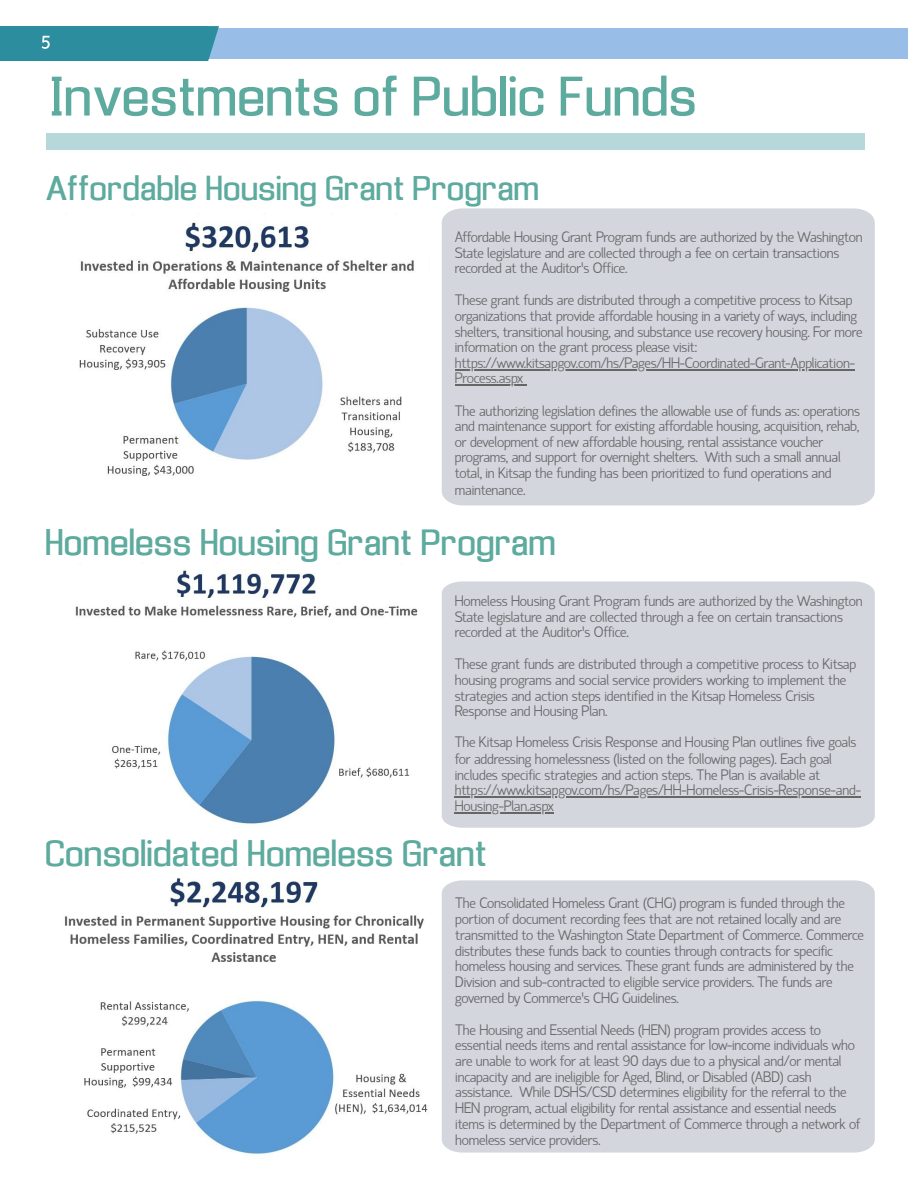
<style>
.page{position:relative;width:918px;height:1188px;background:#fff}
.page>*{position:absolute;margin:0;border:0;box-sizing:border-box;transform-origin:0 0}
.t1{font:51.9px "Enigmatic";color:#5daa9e}
.t2{font:34.5px "Enigmatic";color:#5daa9e}
.t3{font:32.4px "Enigmatic";color:#5daa9e}
.t4{font:300 15.15px/15.8px "Hattori Hanzo";letter-spacing:-.015em;color:#666}
</style>
<div class="page">
<div style="left:0;top:28px;width:907px;height:30px;background:#98bde7"></div>
<hr style="left:0;top:26px;width:2px;height:34px;background:#2c8d9e">
<div style="left:2px;top:26px;width:205px;height:34px;background:#2c8d9e"></div>
<svg style="left:207px;top:26px;width:12px;height:34px"></svg>
<svg style="left:42px;top:36px;width:8px;height:13px"></svg>
<div style="left:442px;top:208px;width:433px;height:297px;background:#d4d6de"></div>
<hr style="left:455px;top:369px;width:400px;height:1px;background:#666">
<hr style="left:455px;top:384px;width:72px;height:2px;background:#666">
<div style="left:442px;top:581px;width:433px;height:247px;background:#d4d6de"></div>
<hr style="left:455px;top:796px;width:406px;height:1px;background:#666">
<hr style="left:455px;top:812px;width:99px;height:1px;background:#666">
<div style="left:442px;top:880px;width:433px;height:273px;background:#d4d6de"></div>
<div style="left:46px;top:133px;width:600px;height:17px;background:#b7d8db"></div>
<div style="left:646px;top:133px;width:219px;height:17px;background:#b7d8db"></div>
<img style="left:79px;top:222px;width:335px;height:254px">
<img style="left:75px;top:569px;width:343px;height:255px">
<img style="left:65px;top:878px;width:363px;height:277px">
<h1 class="t1" style="left:52px;top:74px;width:648px">Investments of Public Funds</h1>
<h3 class="t3" style="left:46px;top:174px;width:496px">Affordable Housing Grant Program</h3>
<p class="t4" style="left:455px;top:229px;width:409px">Affordable Housing Grant Program funds are authorized by the Washington<br>State legislature and are collected through a fee on certain transactions recorded at the Auditor’s Office.</p>
<p class="t4" style="left:455px;top:292px;width:409px">These grant funds are distributed through a competitive process to Kitsap organizations that provide affordable housing in a variety of ways, including shelters, transitional housing, and substance use recovery housing. For more information on the grant process please visit: https://www.kitsapgov.com/hs/Pages/HH-Coordinated-Grant-Application-Process.aspx</p>
<p class="t4" style="left:455px;top:403px;width:407px">The authorizing legislation defines the allowable use of funds as: operations and maintenance support for existing affordable housing, acquisition, rehab, or development of new affordable housing, rental assistance voucher programs, and support for overnight shelters. With such a small annual total, in Kitsap the funding has been prioritized to fund operations and maintenance.</p>
<h2 class="t2" style="left:46px;top:528px;width:512px">Homeless Housing Grant Program</h2>
<p class="t4" style="left:455px;top:593px;width:410px">Homeless Housing Grant Program funds are authorized by the Washington<br>State legislature and are collected through a fee on certain transactions recorded at the Auditor’s Office.</p>
<p class="t4" style="left:455px;top:656px;width:403px">These grant funds are distributed through a competitive process to Kitsap housing programs and social service providers working to implement the strategies and action steps identified in the Kitsap Homeless Crisis Response and Housing Plan.</p>
<p class="t4" style="left:455px;top:735px;width:408px">The Kitsap Homeless Crisis Response and Housing Plan outlines five goals for addressing homelessness (listed on the following pages). Each goal includes specific strategies and action steps. The Plan is available at https://www.kitsapgov.com/hs/Pages/HH-Homeless-Crisis-Response-and-Housing-Plan.aspx</p>
<h2 class="t2" style="left:46px;top:839px;width:443px">Consolidated Homeless Grant</h2>
<p class="t4" style="left:455px;top:896px;width:410px">The Consolidated Homeless Grant (CHG) program is funded through the portion of document recording fees that are not retained locally and are transmitted to the Washington State Department of Commerce. Commerce distributes these funds back to counties through contracts for specific homeless housing and services. These grant funds are administered by the Division and sub-contracted to eligible service providers. The funds are governed by Commerce’s CHG Guidelines.</p>
<p class="t4" style="left:455px;top:1022px;width:407px">The Housing and Essential Needs (HEN) program provides access to essential needs items and rental assistance for low-income individuals who are unable to work for at least 90 days due to a physical and/or mental incapacity and are ineligible for Aged, Blind, or Disabled (ABD) cash assistance. While DSHS/CSD determines eligibility for the referral to the HEN program, actual eligibility for rental assistance and essential needs items is determined by the Department of Commerce through a network of homeless service providers.</p>
</div>
